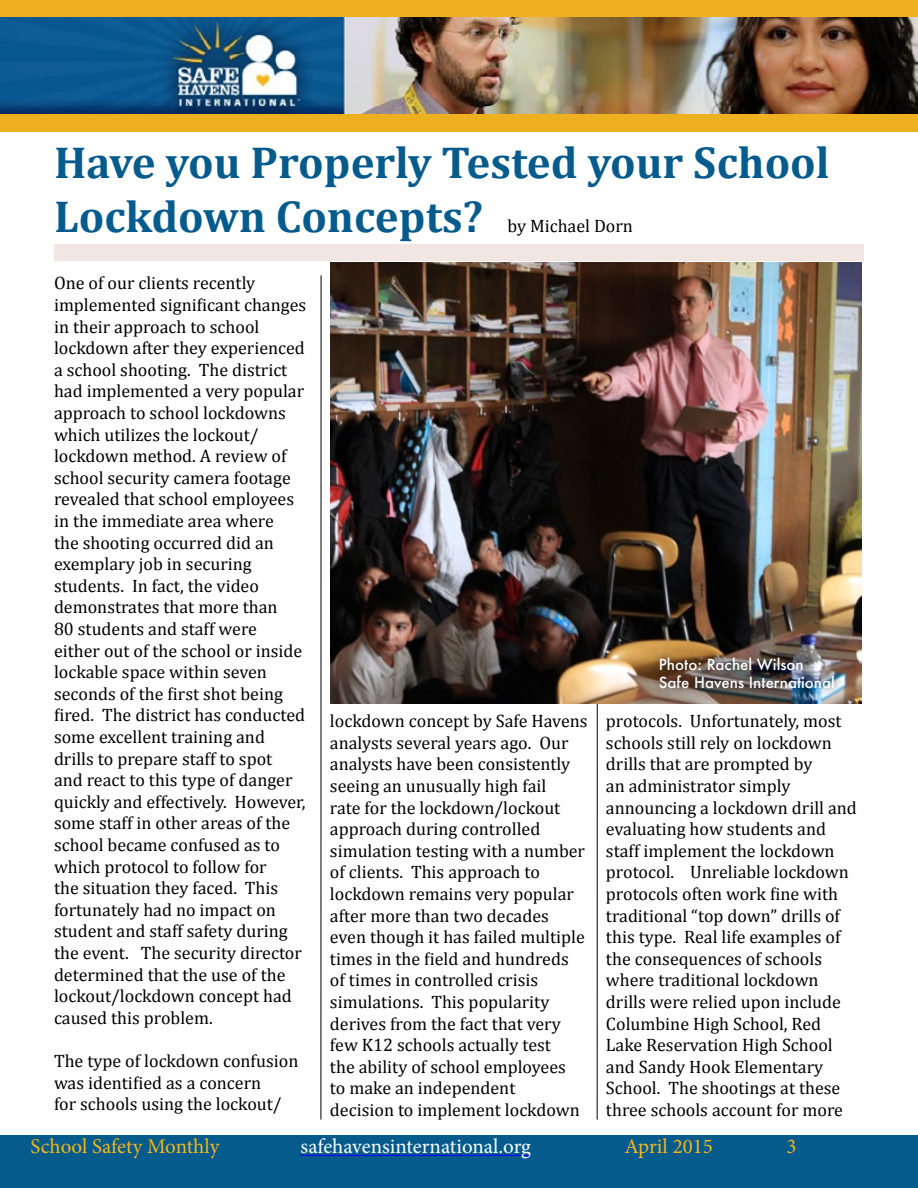
<style>
.page{position:relative;width:918px;height:1188px;background:#fff}
.page>*{position:absolute;margin:0;border:0;box-sizing:border-box;transform-origin:0 0}
.t1{font:700 45px/54px "Cambria";color:#065b8d}
.t2{font:21px "Minion Pro";color:#f4b61a}
.t3{font:21px "Minion Pro";letter-spacing:-.005em;color:#fff}
.t4{font:18px/21.6px "Cambria";color:#000}
.t5{font:500 15px/18px "Futura";color:#fff}
</style>
<div class="page">
<div style="left:0;top:1136px;width:918px;height:52px;background:#065b8d"></div>
<div style="left:0;top:0;width:918px;height:131px;background:#eeb01f"></div>
<hr style="left:301px;top:1155px;width:230px;height:1px;background:#00f">
<img style="left:0;top:18px;width:918px;height:96px">
<div style="left:54px;top:244px;width:810px;height:17px;background:#f1e6e2"></div>
<hr style="left:321px;top:275px;width:1px;height:845px;background:#000">
<hr style="left:597px;top:275px;width:1px;height:845px;background:#000">
<img style="left:330px;top:262px;width:531px;height:441px">
<div style="left:652px;top:649px;width:190px;height:46px;background:#000;opacity:.75"></div>
<h1 class="t1" style="left:54px;top:135px;width:777px">Have you Properly Tested your School<br>Lockdown Concepts?</h1>
<p class="t4" style="left:507px;top:215px;width:127px">by Michael Dorn</p>
<p class="t4" style="left:54px;top:272px;width:254px">One of our clients recently implemented significant changes in their approach to school lockdown after they experienced a school shooting. The district had implemented a very popular approach to school lockdowns which utilizes the lockout/ lockdown method. A review of school security camera footage revealed that school employees in the immediate area where<br>the shooting occurred did an exemplary job in securing students. In fact, the video demonstrates that more than<br>80 students and staff were either out of the school or inside lockable space within seven seconds of the first shot being fired. The district has conducted some excellent training and drills to prepare staff to spot<br>and react to this type of danger quickly and effectively. However, some staff in other areas of the school became confused as to which protocol to follow for<br>the situation they faced. This fortunately had no impact on student and staff safety during the event. The security director determined that the use of the lockout/lockdown concept had caused this problem.</p>
<p class="t4" style="left:54px;top:1050px;width:246px">The type of lockdown confusion was identified as a concern<br>for schools using the lockout/</p>
<p class="t5" style="left:659px;top:656px;width:178px">Photo: Rachel Wilson<br>Safe Havens International</p>
<p class="t4" style="left:330px;top:710px;width:259px">lockdown concept by Safe Havens analysts several years ago. Our analysts have been consistently seeing an unusually high fail<br>rate for the lockdown/lockout approach during controlled simulation testing with a number of clients. This approach to lockdown remains very popular after more than two decades even though it has failed multiple times in the field and hundreds of times in controlled crisis simulations. This popularity derives from the fact that very few K12 schools actually test<br>the ability of school employees<br>to make an independent<br>decision to implement lockdown</p>
<p class="t4" style="left:606px;top:710px;width:252px">protocols. Unfortunately, most schools still rely on lockdown drills that are prompted by<br>an administrator simply announcing a lockdown drill and evaluating how students and staff implement the lockdown protocol. Unreliable lockdown protocols often work fine with traditional “top down” drills of this type. Real life examples of the consequences of schools where traditional lockdown drills were relied upon include<br>Columbine High School, Red<br>Lake Reservation High School and Sandy Hook Elementary<br>School. The shootings at these three schools account for more</p>
<p class="t2" style="left:31px;top:1133px;width:190px">School Safety Monthly</p>
<p class="t3" style="left:301px;top:1133px;width:232px">safehavensinternational.org</p>
<p class="t2" style="left:625px;top:1133px;width:90px">April 2015</p>
<p class="t2" style="left:787px;top:1133px;width:12px">3</p>
</div>
